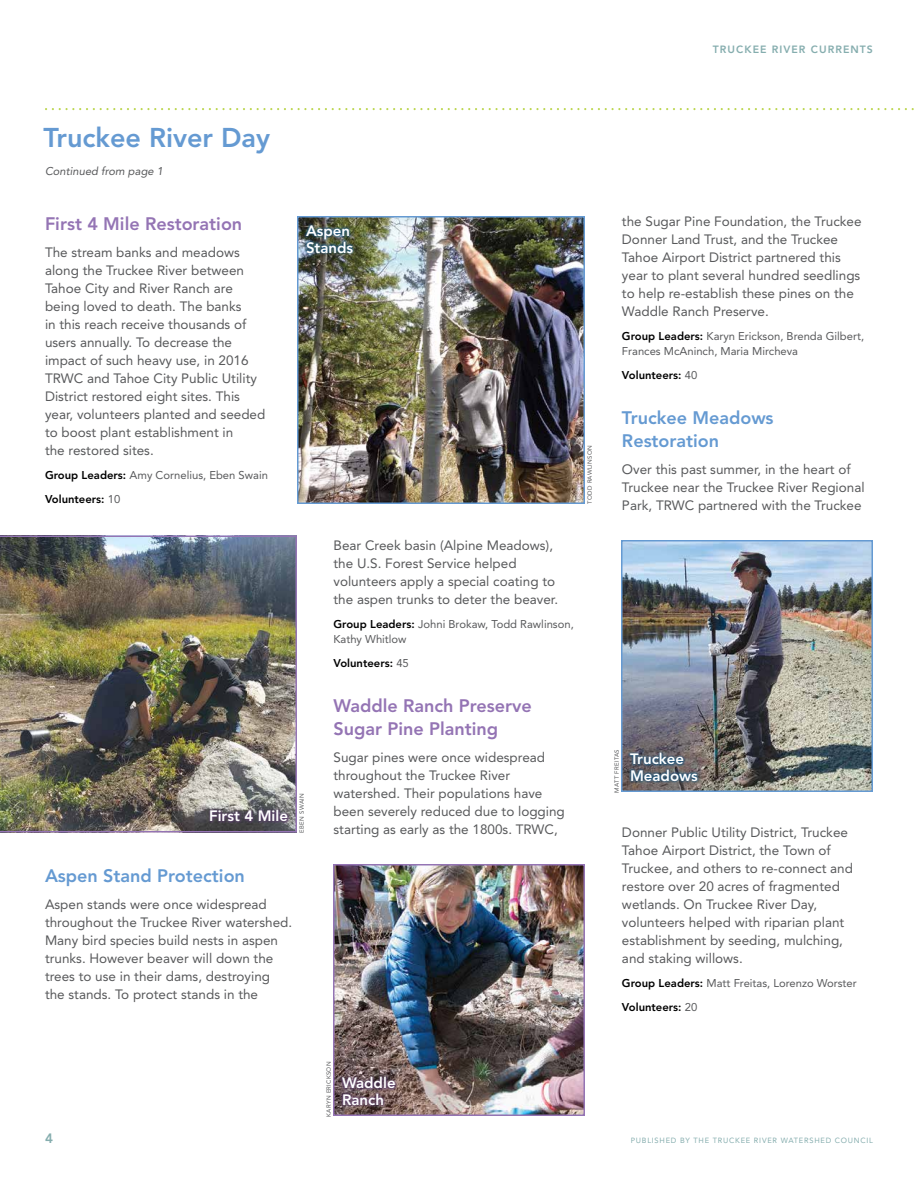
<style>
.page{position:relative;width:918px;height:1188px;background:#fff}
.page>*{position:absolute;margin:0;border:0;box-sizing:border-box;transform-origin:0 0}
.t1{font:800 27px "Avenir";color:#659ad2}
.t2{font:800 18px/22.5px "Avenir";color:#9474b4}
.t3{font:800 18px/22.5px "Avenir";color:#659ad2}
.t4{font:800 15px/16.5px "Avenir";color:#fff}
.t5{font:13.5px/18px "Avenir";color:#58595b}
.t6{font:800 13.5px "Avenir";color:#85adae}
.t7{font:11.25px/15px "Avenir";color:#58595b}
.t8{font:800 11.25px/24px "Avenir";color:#000}
.t9{font:italic 11.25px "Avenir";color:#58595b}
.t10{font:800 10.5px "Avenir";letter-spacing:.1em;color:#85adae}
.t11{font:7.5px "Avenir";letter-spacing:.1em;color:#85adae}
.t12{font:6px "Avenir";letter-spacing:.05em;color:#58595b}
.s1{font-weight:400;color:#58595b}
.s2{font-weight:800;color:#000}
</style>
<div class="page">
<img style="left:300px;top:219px;width:282px;height:282px">
<div style="left:297px;top:216px;width:288px;height:288px;border:2px solid #659ad2"></div>
<img style="left:0;top:536px;width:297px;height:296px">
<img style="left:624px;top:543px;width:246px;height:246px">
<div style="left:621px;top:540px;width:252px;height:252px;border:2px solid #659ad2"></div>
<svg style="left:45px;top:108px;width:869px;height:2px"></svg>
<img style="left:336px;top:867px;width:246px;height:246px">
<div style="left:333px;top:864px;width:252px;height:252px;border:2px solid #9474b4"></div>
<svg style="left:208px;top:808px;width:82px;height:16px"></svg>
<svg style="left:627px;top:751px;width:73px;height:33px;background:#505d6b"></svg>
<svg style="left:339px;top:1075px;width:59px;height:33px;background:#674f5d"></svg>
<img style="left:303px;top:223px;width:53px;height:33px">
<p class="t10" style="left:713px;top:43px;width:162px">TRUCKEE RIVER CURRENTS</p>
<h1 class="t1" style="left:44px;top:121px;width:228px">Truckee River Day</h1>
<p class="t9" style="left:45px;top:165px;width:120px">Continued from page 1</p>
<h2 class="t2" style="left:45px;top:212px;width:199px">First 4 Mile Restoration</h2>
<p class="t5" style="left:45px;top:243px;width:222px">The stream banks and meadows along the Truckee River between<br>Tahoe City and River Ranch are being loved to death. The banks<br>in this reach receive thousands of users annually. To decrease the impact of such heavy use, in 2016<br>TRWC and Tahoe City Public Utility<br>District restored eight sites. This year, volunteers planted and seeded to boost plant establishment in<br>the restored sites.</p>
<p class="t8" style="left:45px;top:463px;width:224px">Group Leaders: <span class="s1">Amy Cornelius, Eben Swain<br></span>Volunteers: <span class="s1">10</span></p>
<p class="t4" style="left:306px;top:223px;width:49px">Aspen<br>Stands</p>
<p class="t12" style="left:586px;top:504px;width:60px;rotate:-90deg">TODD RAWLINSON</p>
<p class="t4" style="left:209px;top:808px;width:80px">First 4 Mile</p>
<p class="t12" style="left:298px;top:832px;width:41px;rotate:-90deg">EBEN SWAIN</p>
<h2 class="t3" style="left:45px;top:865px;width:201px">Aspen Stand Protection</h2>
<p class="t5" style="left:45px;top:896px;width:249px">Aspen stands were once widespread throughout the Truckee River watershed.<br>Many bird species build nests in aspen trunks. However beaver will down the trees to use in their dams, destroying the stands. To protect stands in the</p>
<p class="t5" style="left:333px;top:537px;width:226px">Bear Creek basin (Alpine Meadows), the U.S. Forest Service helped volunteers apply a special coating to the aspen trunks to deter the beaver.</p>
<p class="t7" style="left:333px;top:617px;width:242px"><span class="s2">Group Leaders:</span> Johni Brokaw, Todd Rawlinson,<br>Kathy Whitlow</p>
<p class="t8" style="left:333px;top:651px;width:77px">Volunteers: <span class="s1">45</span></p>
<h2 class="t2" style="left:333px;top:695px;width:200px">Waddle Ranch Preserve<br>Sugar Pine Planting</h2>
<p class="t5" style="left:333px;top:748px;width:233px">Sugar pines were once widespread throughout the Truckee River watershed. Their populations have been severely reduced due to logging starting as early as the 1800s. TRWC,</p>
<p class="t12" style="left:325px;top:1117px;width:57px;rotate:-90deg">KARYN ERICKSON</p>
<p class="t4" style="left:342px;top:1075px;width:55px">Waddle<br>Ranch</p>
<p class="t5" style="left:622px;top:213px;width:241px">the Sugar Pine Foundation, the Truckee Donner Land Trust, and the Truckee Tahoe Airport District partnered this year to plant several hundred seedlings to help re-establish these pines on the Waddle Ranch Preserve.</p>
<p class="t7" style="left:622px;top:329px;width:244px"><span class="s2">Group Leaders:</span> Karyn Erickson, Brenda Gilbert,<br>Frances McAninch, Maria Mircheva</p>
<p class="t8" style="left:622px;top:363px;width:77px">Volunteers: <span class="s1">40</span></p>
<h2 class="t3" style="left:622px;top:407px;width:153px">Truckee Meadows<br>Restoration</h2>
<p class="t5" style="left:622px;top:460px;width:244px">Over this past summer, in the heart of<br>Truckee near the Truckee River Regional<br>Park, TRWC partnered with the Truckee</p>
<p class="t12" style="left:613px;top:793px;width:45px;rotate:-90deg">MATT FREITAS</p>
<p class="t4" style="left:630px;top:751px;width:69px">Truckee<br>Meadows</p>
<p class="t5" style="left:622px;top:823px;width:232px">Donner Public Utility District, Truckee Tahoe Airport District, the Town of Truckee, and others to re-connect and restore over 20 acres of fragmented wetlands. On Truckee River Day, volunteers helped with riparian plant establishment by seeding, mulching, and staking willows.</p>
<p class="t7" style="left:622px;top:971px;width:236px;line-height:24px"><span class="s2">Group Leaders:</span> Matt Freitas, Lorenzo Worster<br><span class="s2">Volunteers:</span> 20</p>
<p class="t6" style="left:45px;top:1130px;width:9px">4</p>
<p class="t11" style="left:631px;top:1136px;width:244px">PUBLISHED BY THE TRUCKEE RIVER WATERSHED COUNCIL</p>
</div>
